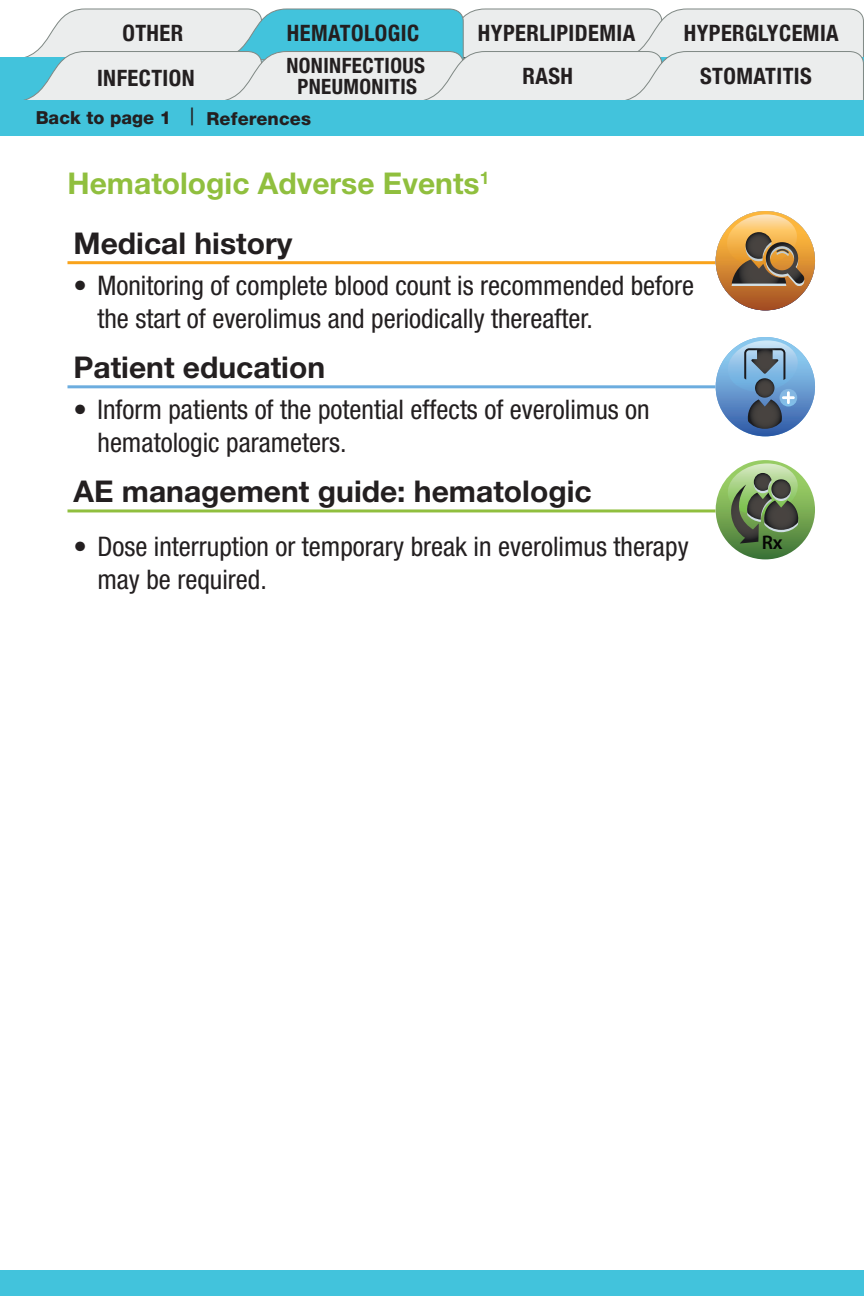
<style>
.page{position:relative;width:864px;height:1296px;background:#fff}
.page>*{position:absolute;margin:0;border:0;box-sizing:border-box;transform-origin:0 0}
.Treatment_recc{font:700 30px "Helvetica Neue";color:#231f20}
.green_subhead{font:700 30px "Helvetica Neue";color:#90bf3e}
.Patient_Ed_header{font:700 30px "Helvetica Neue";color:#231f20}
.Medical_history{font:700 30px "Helvetica Neue";color:#231f20}
.Bullet_Text{font:condensed 27px/33px "Helvetica Neue";color:#231f20}
.tab{font:700 condensed 22.5px "Helvetica Neue";letter-spacing:.02em;color:#231f20}
.tab-2{font:700 condensed 21px/21px "Helvetica Neue";letter-spacing:.02em;color:#231f20;text-align:center}
.t1{font:600 19.8px "Myriad Pro";color:#050504}
.Paragraph_Style_1{font:800 18px "Helvetica Neue";color:#231f20}
.table_text{font:800 18px "Helvetica Neue";letter-spacing:.01em;color:#231f20}
.s1{font-weight:400;font-stretch:condensed;font-size:24px}
</style>
<div class="page">
<hr style="left:68px;top:261px;width:648px;height:3px;background:#f9a31b">
<hr style="left:68px;top:385px;width:648px;height:3px;background:#6caddf">
<hr style="left:68px;top:509px;width:648px;height:3px;background:#90bf3e">
<svg style="left:716px;top:337px;width:99px;height:99px"></svg>
<svg style="left:716px;top:211px;width:99px;height:99px"></svg>
<svg style="left:716px;top:460px;width:99px;height:99px"></svg>
<div style="left:0;top:1271px;width:864px;height:25px;background:#42c3dc"></div>
<svg style="left:9px;top:8px;width:855px;height:92px;background:#d2e5e8"></svg>
<div style="left:0;top:100px;width:864px;height:36px;background:#42c3dc"></div>
<p class="tab" style="left:122px;top:19px;width:62px">OTHER</p>
<p class="tab" style="left:287px;top:19px;width:134px">HEMATOLOGIC</p>
<p class="tab" style="left:478px;top:19px;width:159px">HYPERLIPIDEMIA</p>
<p class="tab" style="left:684px;top:19px;width:157px">HYPERGLYCEMIA</p>
<p class="tab" style="left:97px;top:64px;width:99px">INFECTION</p>
<p class="tab-2" style="left:286px;top:55px;width:140px">NONINFECTIOUS<br>PNEUMONITIS</p>
<p class="tab" style="left:522px;top:63px;width:52px">RASH</p>
<p class="tab" style="left:700px;top:63px;width:113px">STOMATITIS</p>
<p class="tab" style="left:298px;top:72px;width:95px">Skin Rash</p>
<p class="tab" style="left:710px;top:72px;width:94px">Infections</p>
<p class="Paragraph_Style_1" style="left:36px;top:107px;width:137px">Back to page 1</p>
<p class="table_text" style="left:190px;top:108px;width:123px"><span class="s1">|</span> References</p>
<p class="green_subhead" style="left:68px;top:164px;width:423px">Hematologic Adverse Events<sup>1</sup></p>
<p class="Medical_history" style="left:74px;top:224px;width:220px">Medical history</p>
<p class="Bullet_Text" style="left:98px;top:269px;width:598px;text-indent:-24px">• Monitoring of complete blood count is recommended before the start of everolimus and periodically thereafter.</p>
<p class="Patient_Ed_header" style="left:74px;top:348px;width:253px">Patient education</p>
<p class="Bullet_Text" style="left:98px;top:393px;width:554px;text-indent:-24px">• Inform patients of the potential effects of everolimus on hematologic parameters.</p>
<p class="Treatment_recc" style="left:74px;top:473px;width:520px">AE management guide: hematologic</p>
<p class="Bullet_Text" style="left:98px;top:530px;width:593px;text-indent:-24px">• Dose interruption or temporary break in everolimus therapy may be required.</p>
<p class="t1" style="left:762px;top:530px;width:22px">Rx</p>
</div>
